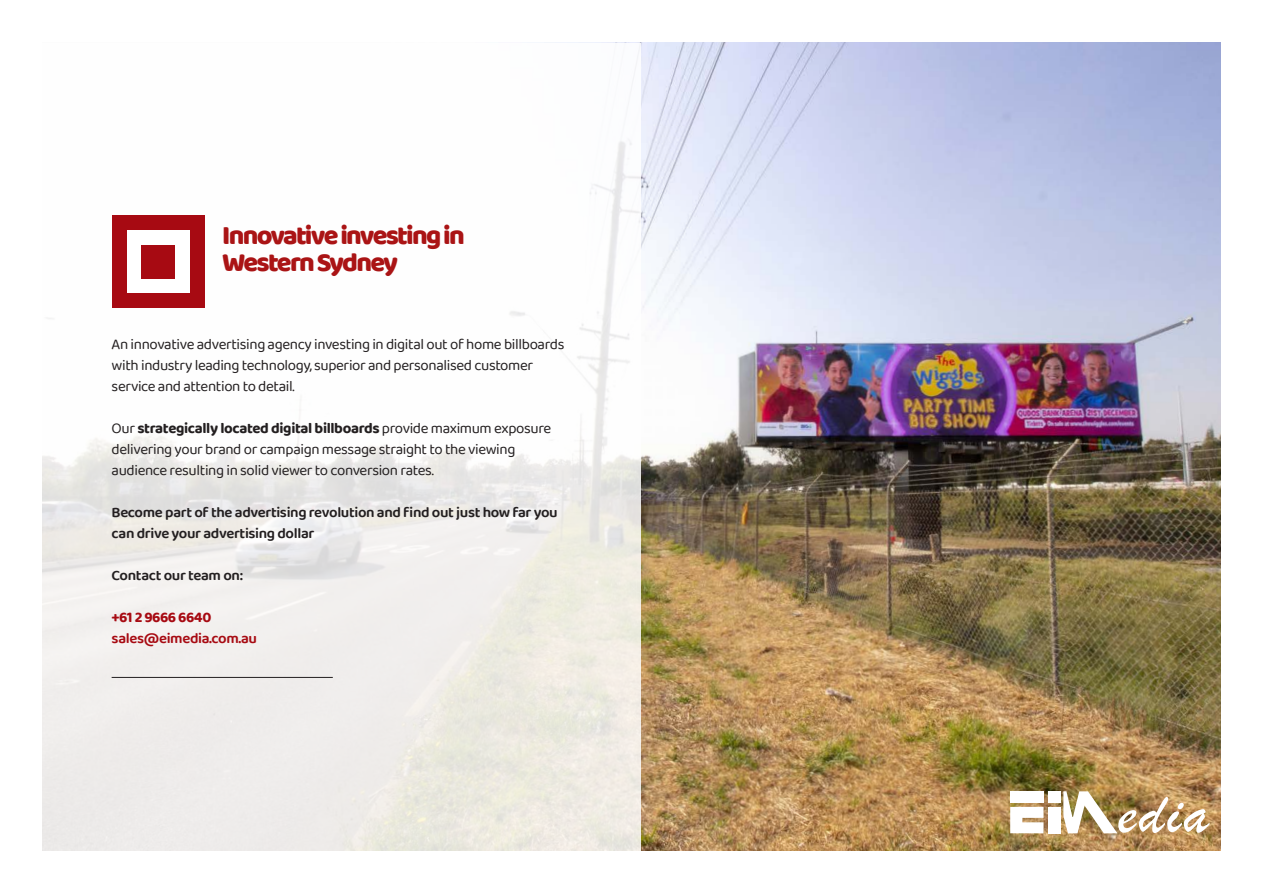
<style>
.page{position:relative;width:1263px;height:893px;background:#fff}
.page>*{position:absolute;margin:0;border:0;box-sizing:border-box;transform-origin:0 0}
.t1{font:800 27px/27px "Baloo 2";letter-spacing:-.065em;color:#aa1415}
.t2{font:15px/21px "Baloo 2";letter-spacing:-.025em;color:#231f20}
.t3{font:600 15px/21px "Baloo 2";letter-spacing:-.025em;color:#231f20}
.t4{font:600 15px "Baloo 2";letter-spacing:-.025em;color:#a70a12}
.t5{font:700 15px "Baloo 2";letter-spacing:-.035em;color:#a70a12}
.s1{font-weight:700}
</style>
<div class="page">
<img style="left:641px;top:43px;width:579px;height:807px">
<svg style="left:43px;top:43px;width:598px;height:807px;fill:#f8f7f6"></svg>
<hr style="left:112px;top:677px;width:221px;height:1px;background:#231f20">
<div style="left:112px;top:215px;width:93px;height:93px;background:#a70a12"></div>
<div style="left:127px;top:230px;width:62px;height:63px;background:#fff"></div>
<div style="left:141px;top:245px;width:34px;height:33px;background:#a70a12"></div>
<div style="left:1010px;top:791px;width:33px;height:11px;background:#fff"></div>
<svg style="left:1010px;top:807px;width:33px;height:26px"></svg>
<div style="left:1048px;top:791px;width:12px;height:11px;background:#fff"></div>
<div style="left:1048px;top:807px;width:12px;height:26px;background:#fff"></div>
<img style="left:1063px;top:791px;width:146px;height:42px">
<p class="t1" style="left:222px;top:221px;width:244px">Innovative investing in<br>Western Sydney</p>
<p class="t2" style="left:112px;top:334px;width:454px">An innovative advertising agency investing in digital out of home billboards with industry leading technology, superior and personalised customer service and attention to detail.</p>
<p class="t2" style="left:112px;top:418px;width:441px">Our <span class="s1">strategically located digital billboards</span> provide maximum exposure delivering your brand or campaign message straight to the viewing audience resulting in solid viewer to conversion rates.</p>
<p class="t3" style="left:112px;top:502px;width:448px">Become part of the advertising revolution and find out just how far you can drive your advertising dollar</p>
<p class="t3" style="left:112px;top:565px;width:133px">Contact our team on:</p>
<p class="t5" style="left:112px;top:608px;width:101px">+61 2 9666 6640</p>
<p class="t4" style="left:112px;top:627px;width:147px">sales@eimedia.com.au</p>
</div>
